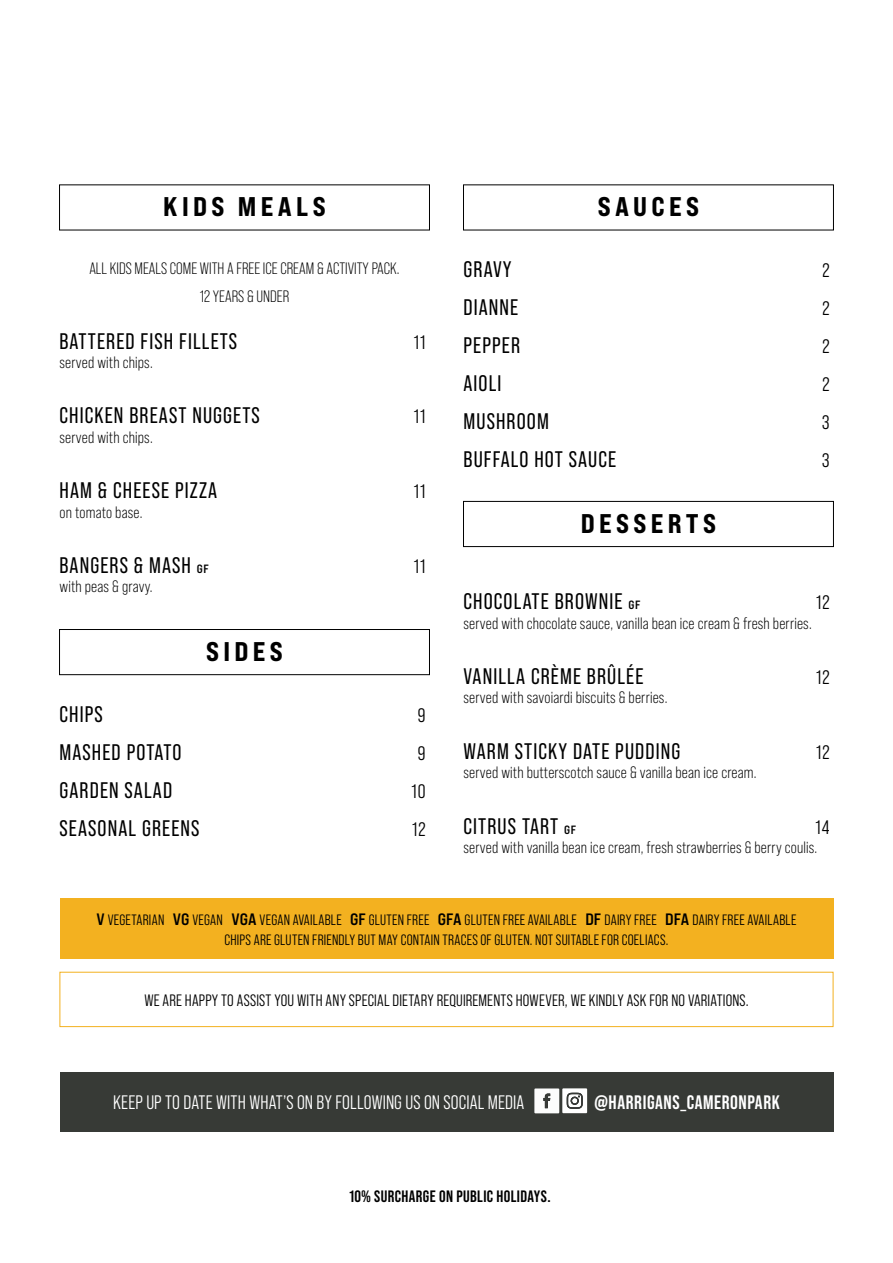
<style>
.page{position:relative;width:893px;height:1263px;background:#fff}
.page>*{position:absolute;margin:0;border:0;box-sizing:border-box;transform-origin:0 0}
.t1{font:27px "Bebas Neue Pro Exp Eb";letter-spacing:.16em;color:#000}
.t2{font:22.5px "Bebas Neue Pro";letter-spacing:.05em;color:#000}
.t3{font:19.5px "Bebas Neue Pro Middle";letter-spacing:.01em;color:#fff}
.t4{font:19.5px "Bebas Neue Pro Middle";letter-spacing:.05em;color:#000}
.t5{font:700 19.5px "Bebas Neue Pro";letter-spacing:.03em;color:#fff}
.t6{font:16.5px/28px "Bebas Neue Pro";letter-spacing:.01em;color:#000;text-align:center}
.t7{font:16.5px "Bebas Neue Pro Middle";letter-spacing:.01em;color:#000}
.t8{font:700 16.5px "Bebas Neue Pro";letter-spacing:.025em;color:#000}
.t9{font:15px/20.5px "Bebas Neue Pro Middle";letter-spacing:.02em;color:#000;text-align:center}
.s1{font-family:"Bebas Neue Pro Exp Bd";font-size:12px}
.s2{font-family:"Bebas Neue Pro Exp Bd";font-size:16.5px}
</style>
<div class="page">
<div style="left:60px;top:898px;width:773px;height:60px;background:#f3b120"></div>
<div style="left:59px;top:629px;width:371px;height:46px;border:1px solid #000"></div>
<div style="left:463px;top:501px;width:371px;height:46px;border:1px solid #000"></div>
<div style="left:60px;top:972px;width:773px;height:55px;border:1px solid #f3b120"></div>
<div style="left:60px;top:1072px;width:773px;height:60px;background:#373a36"></div>
<div style="left:534px;top:1088px;width:25px;height:25px;background:#fcfcfc"></div>
<svg style="left:543px;top:1093px;width:7px;height:15px"></svg>
<div style="left:562px;top:1088px;width:25px;height:25px;background:#fff"></div>
<svg style="left:567px;top:1093px;width:16px;height:16px"></svg>
<h1 class="t1" style="left:163px;top:190px;width:164px">KIDS MEALS</h1>
<p class="t6" style="left:89px;top:254px;width:312px">ALL KIDS MEALS COME WITH A FREE ICE CREAM &amp; ACTIVITY PACK.<br>12 YEARS &amp; UNDER</p>
<h2 class="t2" style="left:60px;top:328px;width:179px">BATTERED FISH FILLETS</h2>
<p class="t4" style="left:414px;top:331px;width:13px">11</p>
<p class="t6" style="left:60px;top:348px;width:95px">served with chips.</p>
<h2 class="t2" style="left:60px;top:403px;width:202px">CHICKEN BREAST NUGGETS</h2>
<p class="t4" style="left:414px;top:406px;width:13px">11</p>
<p class="t6" style="left:60px;top:423px;width:95px">served with chips.</p>
<h2 class="t2" style="left:60px;top:478px;width:159px">HAM &amp; CHEESE PIZZA</h2>
<p class="t4" style="left:414px;top:480px;width:13px">11</p>
<p class="t6" style="left:60px;top:498px;width:84px">on tomato base.</p>
<h2 class="t2" style="left:60px;top:552px;width:151px">BANGERS &amp; MASH <span class="s1">GF</span></h2>
<p class="t4" style="left:414px;top:555px;width:13px">11</p>
<p class="t6" style="left:60px;top:573px;width:95px">with peas &amp; gravy.</p>
<h1 class="t1" style="left:206px;top:634px;width:78px">SIDES</h1>
<h2 class="t2" style="left:60px;top:701px;width:45px">CHIPS</h2>
<p class="t4" style="left:418px;top:704px;width:9px">9</p>
<h2 class="t2" style="left:60px;top:739px;width:123px">MASHED POTATO</h2>
<p class="t4" style="left:418px;top:742px;width:9px">9</p>
<h2 class="t2" style="left:60px;top:777px;width:114px">GARDEN SALAD</h2>
<p class="t4" style="left:412px;top:780px;width:16px">10</p>
<h2 class="t2" style="left:60px;top:815px;width:142px">SEASONAL GREENS</h2>
<p class="t4" style="left:412px;top:818px;width:15px">12</p>
<h1 class="t1" style="left:598px;top:190px;width:103px">SAUCES</h1>
<h2 class="t2" style="left:463px;top:257px;width:50px">GRAVY</h2>
<p class="t4" style="left:822px;top:260px;width:9px">2</p>
<h2 class="t2" style="left:463px;top:295px;width:56px">DIANNE</h2>
<p class="t4" style="left:822px;top:297px;width:9px">2</p>
<h2 class="t2" style="left:463px;top:332px;width:58px">PEPPER</h2>
<p class="t4" style="left:822px;top:335px;width:9px">2</p>
<h2 class="t2" style="left:463px;top:370px;width:39px">AIOLI</h2>
<p class="t4" style="left:822px;top:373px;width:9px">2</p>
<h2 class="t2" style="left:463px;top:408px;width:87px">MUSHROOM</h2>
<p class="t4" style="left:822px;top:411px;width:9px">3</p>
<h2 class="t2" style="left:463px;top:446px;width:154px">BUFFALO HOT SAUCE</h2>
<p class="t4" style="left:822px;top:449px;width:9px">3</p>
<h1 class="t1" style="left:581px;top:506px;width:137px">DESSERTS</h1>
<h2 class="t2" style="left:463px;top:589px;width:178px">CHOCOLATE BROWNIE <span class="s1">GF</span></h2>
<p class="t4" style="left:816px;top:591px;width:15px">12</p>
<p class="t6" style="left:463px;top:609px;width:350px">served with chocolate sauce, vanilla bean ice cream &amp; fresh berries.</p>
<h2 class="t2" style="left:463px;top:663px;width:181px">VANILLA CRÈME BRÛLÉE</h2>
<p class="t4" style="left:816px;top:666px;width:15px">12</p>
<p class="t6" style="left:463px;top:684px;width:205px">served with savoiardi biscuits &amp; berries.</p>
<h2 class="t2" style="left:463px;top:738px;width:218px">WARM STICKY DATE PUDDING</h2>
<p class="t4" style="left:816px;top:741px;width:15px">12</p>
<p class="t6" style="left:463px;top:758px;width:295px">served with butterscotch sauce &amp; vanilla bean ice cream.</p>
<h2 class="t2" style="left:463px;top:813px;width:114px">CITRUS TART <span class="s1">GF</span></h2>
<p class="t4" style="left:816px;top:816px;width:15px">14</p>
<p class="t6" style="left:463px;top:833px;width:355px">served with vanilla bean ice cream, fresh strawberries &amp; berry coulis.</p>
<p class="t9" style="left:97px;top:909px;width:701px"><span class="s2">V</span> VEGETARIAN <span class="s2">VG</span> VEGAN <span class="s2">VGA</span> VEGAN AVAILABLE <span class="s2">GF</span> GLUTEN FREE <span class="s2">GFA</span> GLUTEN FREE AVAILABLE <span class="s2">DF</span> DAIRY FREE <span class="s2">DFA</span> DAIRY FREE AVAILABLE<br>CHIPS ARE GLUTEN FRIENDLY BUT MAY CONTAIN TRACES OF GLUTEN. NOT SUITABLE FOR COELIACS.</p>
<p class="t7" style="left:144px;top:991px;width:606px">WE ARE HAPPY TO ASSIST YOU WITH ANY SPECIAL DIETARY REQUIREMENTS HOWEVER, WE KINDLY ASK FOR NO VARIATIONS.</p>
<p class="t3" style="left:113px;top:1091px;width:413px">KEEP UP TO DATE WITH WHAT’S ON BY FOLLOWING US ON SOCIAL MEDIA</p>
<p class="t5" style="left:595px;top:1091px;width:187px">@HARRIGANS_CAMERONPARK</p>
<p class="t8" style="left:349px;top:1187px;width:203px">10% SURCHARGE ON PUBLIC HOLIDAYS.</p>
</div>
